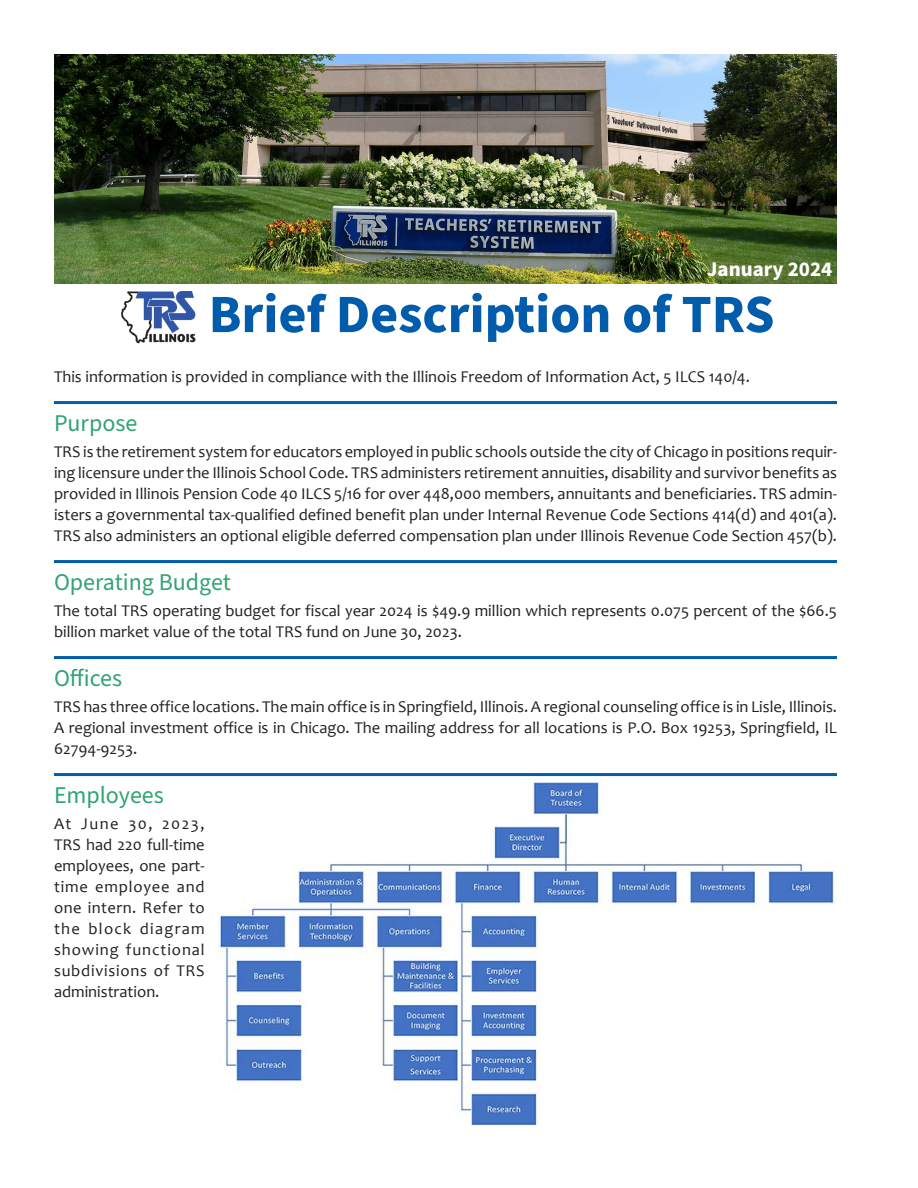
<style>
.page{position:relative;width:918px;height:1188px;background:#fff}
.page>*{position:absolute;margin:0;border:0;box-sizing:border-box;transform-origin:0 0}
.t1{font:700 54px "Source Sans Pro";color:#015dab}
.Subhead-_w_line{font:24px "Source Sans Pro";color:#2fa472}
.t2{font:700 21px "Source Sans Pro";color:#fff}
.Body{font:16.5px/21px "Candara";color:#231f20;text-align:justify}
</style>
<div class="page">
<img style="left:54px;top:54px;width:783px;height:230px">
<hr style="left:54px;top:401px;width:783px;height:3px;background:#015dab">
<hr style="left:54px;top:560px;width:783px;height:3px;background:#015dab">
<hr style="left:54px;top:656px;width:783px;height:3px;background:#015dab">
<hr style="left:54px;top:773px;width:783px;height:3px;background:#015dab">
<img style="left:122px;top:292px;width:74px;height:52px">
<img style="left:218px;top:778px;width:617px;height:348px">
<h2 class="t2" style="left:707px;top:255px;width:127px">January 2024</h2>
<h2 class="t1" style="left:209px;top:277px;width:567px">Brief Description of TRS</h2>
<p class="Body" style="left:54px;top:366px;width:697px">This information is provided in compliance with the Illinois Freedom of Information Act, 5 ILCS 140/4.</p>
<p class="Subhead-_w_line" style="left:54px;top:407px;width:85px">Purpose</p>
<p class="Body" style="left:54px;top:441px;width:785px">TRS is the retirement system for educators employed in public schools outside the city of Chicago in positions requir&shy;ing licensure under the Illinois School Code. TRS administers retirement annuities, disability and survivor benefits as provided in Illinois Pension Code 40 ILCS 5/16 for over 448,000 members, annuitants and beneficiaries. TRS admin&shy;isters a governmental tax-qualified defined benefit plan under Internal Revenue Code Sections 414(d) and 401(a).<br>TRS also administers an optional eligible deferred compensation plan under Illinois Revenue Code Section 457(b).</p>
<p class="Subhead-_w_line" style="left:54px;top:566px;width:178px">Operating Budget</p>
<p class="Body" style="left:54px;top:600px;width:785px">The total TRS operating budget for fiscal year 2024 is $49.9 million which represents 0.075 percent of the $66.5 billion market value of the total TRS fund on June 30, 2023.</p>
<p class="Subhead-_w_line" style="left:54px;top:662px;width:70px">Offices</p>
<p class="Body" style="left:54px;top:696px;width:785px">TRS has three office locations. The main office is in Springfield, Illinois. A regional counseling office is in Lisle, Illinois.<br>A regional investment office is in Chicago. The mailing address for all locations is P.O. Box 19253, Springfield, IL 62794-9253.</p>
<p class="Subhead-_w_line" style="left:54px;top:779px;width:111px">Employees</p>
<p class="Body" style="left:54px;top:813px;width:152px">At June 30, 2023, TRS had 220 full-time employees, one part&shy;time employee and one intern. Refer to the block diagram showing functional subdivisions of TRS administration.</p>
</div>
